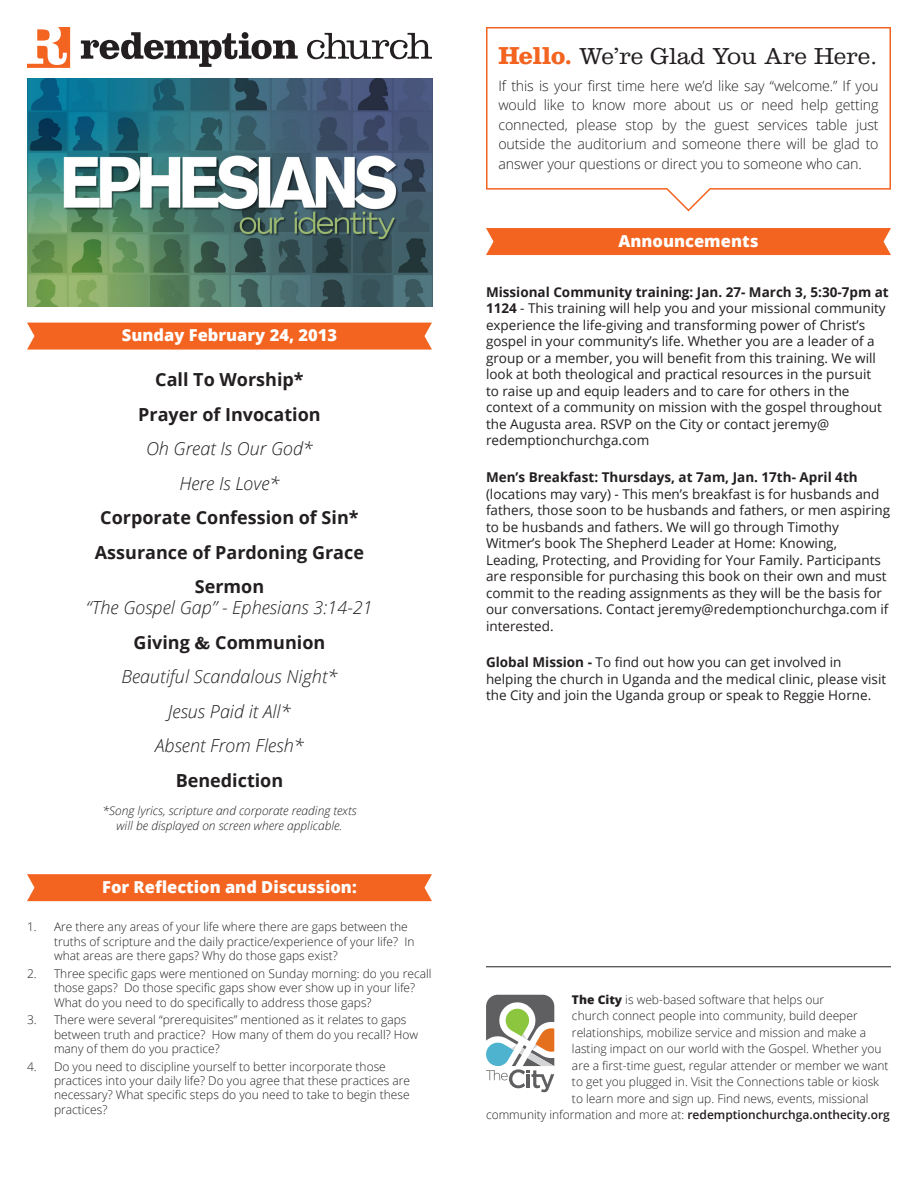
<style>
.page{position:relative;width:918px;height:1188px;background:#fff}
.page>*{position:absolute;margin:0;border:0;box-sizing:border-box;transform-origin:0 0}
.t1{font:300 24px "Clarendon";color:#231f20}
.t2{font:italic 300 18px/21px "Open Sans";color:#231f20;text-align:center}
.t3{font:700 18px "Open Sans";color:#231f20}
.t4{font:800 16.5px "Open Sans";color:#fff}
.t5{font:300 14.25px/19.5px "Open Sans";letter-spacing:-.01em;color:#231f20;text-align:justify}
.t6{font:13.5px/16.5px "Open Sans";color:#231f20}
.t7{font:300 12px/14.4px "Open Sans";color:#231f20}
.t8{font:italic 300 12px/15px "Open Sans";color:#231f20;text-align:center}
.t9{font:600 12px "Open Sans";color:#231f20}
.s1{font-weight:700;font-style:normal}
.s2{font-family:"Clarendon"}
.s3{font-weight:700;font-size:25.5px;color:#f36421}
.s4{font-weight:700}
.s5{font-weight:800}
.s6{font-weight:300}
</style>
<div class="page">
<svg style="left:486px;top:27px;width:405px;height:184px"></svg>
<svg style="left:27px;top:27px;width:43px;height:41px"></svg>
<svg style="left:81px;top:32px;width:217px;height:35px"></svg>
<svg style="left:307px;top:33px;width:125px;height:26px"></svg>
<div style="left:27px;top:323px;width:405px;height:27px;background:#f36421"></div>
<div style="left:486px;top:228px;width:405px;height:27px;background:#f36421"></div>
<div style="left:27px;top:874px;width:405px;height:27px;background:#f36421"></div>
<svg style="left:486px;top:995px;width:68px;height:97px"></svg>
<hr style="left:486px;top:967px;width:405px;height:1px;background:#231f20">
<img style="left:27px;top:78px;width:406px;height:228px">
<p class="t4" style="left:122px;top:323px;width:217px">Sunday February 24, 2013</p>
<p class="t3" style="left:155px;top:367px;width:150px">Call To Worship*</p>
<p class="t3" style="left:138px;top:402px;width:184px">Prayer of Invocation</p>
<p class="t2" style="left:146px;top:438px;width:168px">Oh Great Is Our God*</p>
<p class="t2" style="left:179px;top:472px;width:102px">Here Is Love*</p>
<p class="t3" style="left:100px;top:505px;width:260px">Corporate Confession of Sin*</p>
<p class="t3" style="left:95px;top:540px;width:271px">Assurance of Pardoning Grace</p>
<p class="t2" style="left:86px;top:576px;width:288px"><span class="s1">Sermon<br></span>“The Gospel Gap” - Ephesians 3:14-21</p>
<p class="t3" style="left:134px;top:630px;width:193px">Giving <span class="s2">&amp;</span> Communion</p>
<p class="t2" style="left:122px;top:666px;width:217px">Beautiful Scandalous Night*</p>
<p class="t2" style="left:168px;top:700px;width:124px">Jesus Paid it All*</p>
<p class="t2" style="left:155px;top:735px;width:150px">Absent From Flesh*</p>
<p class="t3" style="left:176px;top:768px;width:109px">Benediction</p>
<p class="t8" style="left:102px;top:803px;width:256px">*Song lyrics, scripture and corporate reading texts will be displayed on screen where applicable.</p>
<p class="t4" style="left:102px;top:874px;width:256px">For Reflection and Discussion:</p>
<p class="t7" style="left:54px;top:919px;width:362px;text-indent:-27px">1. Are there any areas of your life where there are gaps between the truths of scripture and the daily practice/experience of your life? In what areas are there gaps? Why do those gaps exist?</p>
<p class="t7" style="left:54px;top:966px;width:379px;text-indent:-27px">2. Three specific gaps were mentioned on Sunday morning: do you recall those gaps? Do those specific gaps show ever show up in your life?<br>What do you need to do specifically to address those gaps?</p>
<p class="t7" style="left:54px;top:1012px;width:366px;text-indent:-27px">3. There were several “prerequisites” mentioned as it relates to gaps between truth and practice? How many of them do you recall? How many of them do you practice?</p>
<p class="t7" style="left:54px;top:1059px;width:358px;text-indent:-27px">4. Do you need to discipline yourself to better incorporate those practices into your daily life? Do you agree that these practices are necessary? What specific steps do you need to take to begin these practices?</p>
<p class="t1" style="left:498px;top:42px;width:381px"><span class="s3">Hello.</span> We’re Glad You Are Here.</p>
<p class="t5" style="left:498px;top:75px;width:382px">If this is your first time here we’d like say “welcome.” If you would like to know more about us or need help getting connected, please stop by the guest services table just outside the auditorium and someone there will be glad to answer your questions or direct you to someone who can.</p>
<p class="t4" style="left:619px;top:228px;width:141px">Announcements</p>
<p class="t6" style="left:486px;top:283px;width:404px"><span class="s4">Missional Community training: Jan. 27- March 3, 5:30-7pm at 1124</span> - This training will help you and your missional community experience the life-giving and transforming power of Christ’s gospel in your community’s life. Whether you are a leader of a group or a member, you will benefit from this training. We will look at both theological and practical resources in the pursuit<br>to raise up and equip leaders and to care for others in the context of a community on mission with the gospel throughout the Augusta area. RSVP on the City or contact jeremy@ redemptionchurchga.com</p>
<p class="t6" style="left:486px;top:469px;width:406px"><span class="s4">Men’s Breakfast: Thursdays, at 7am, Jan. 17th- April 4th </span>(locations may vary) - This men’s breakfast is for husbands and fathers, those soon to be husbands and fathers, or men aspiring to be husbands and fathers. We will go through Timothy Witmer’s book The Shepherd Leader at Home: Knowing, Leading, Protecting, and Providing for Your Family. Participants are responsible for purchasing this book on their own and must commit to the reading assignments as they will be the basis for our conversations. Contact jeremy@redemptionchurchga.com if interested.</p>
<p class="t6" style="left:486px;top:654px;width:402px"><span class="s4">Global Mission -</span> To find out how you can get involved in helping the church in Uganda and the medical clinic, please visit the City and join the Uganda group or speak to Reggie Horne.</p>
<p class="t7" style="left:572px;top:992px;width:254px"><span class="s5">The City</span> is web-based software that helps our</p>
<p class="t7" style="left:572px;top:1009px;width:287px">church connect people into community, build deeper</p>
<p class="t7" style="left:572px;top:1025px;width:296px">relationships, mobilize service and mission and make a</p>
<p class="t7" style="left:572px;top:1042px;width:311px">lasting impact on our world with the Gospel. Whether you</p>
<p class="t7" style="left:572px;top:1058px;width:318px">are a first-time guest, regular attender or member we want</p>
<p class="t7" style="left:572px;top:1075px;width:309px">to get you plugged in. Visit the Connections table or kiosk</p>
<p class="t7" style="left:572px;top:1091px;width:298px">to learn more and sign up. Find news, events, missional</p>
<p class="t9" style="left:486px;top:1107px;width:405px"><span class="s6">community information and more at:</span> redemptionchurchga.onthecity.org</p>
</div>
